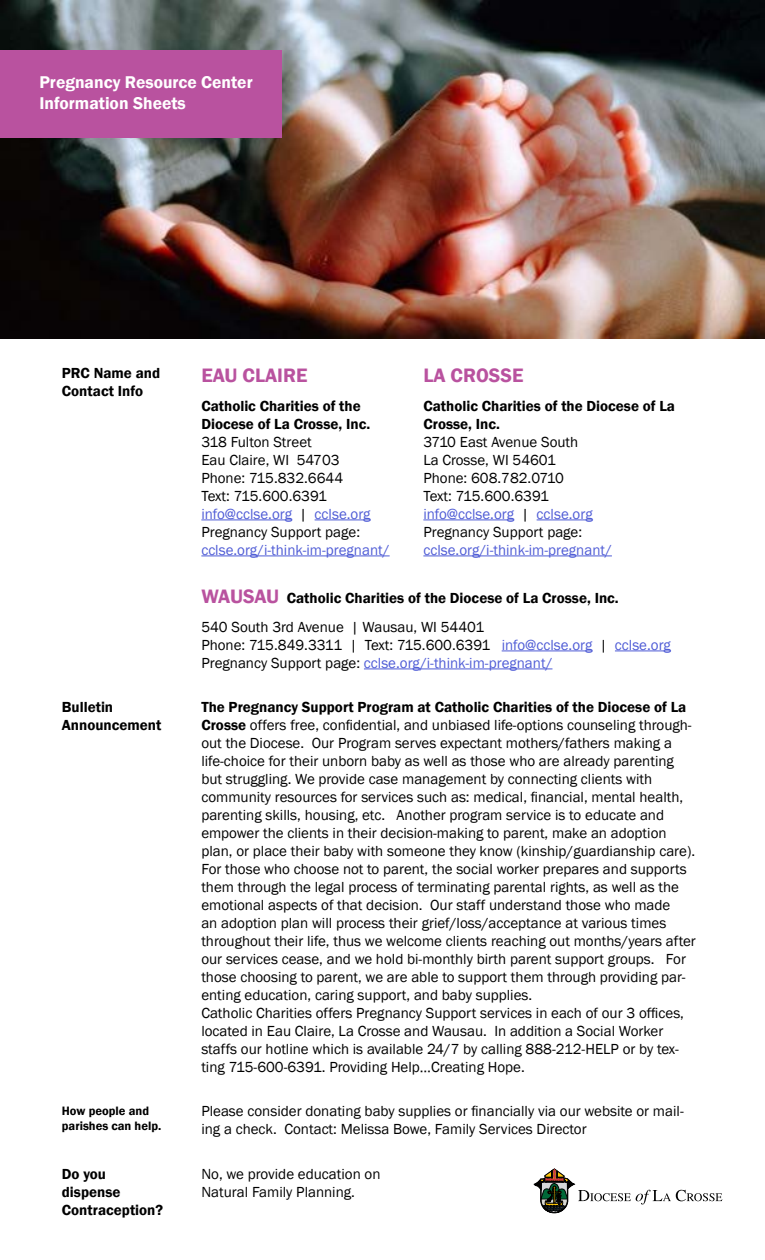
<style>
.page{position:relative;width:765px;height:1260px;background:#fff}
.page>*{position:absolute;margin:0;border:0;box-sizing:border-box;transform-origin:0 0}
.t1{font:600 20px "Franklin Gothic";color:#b9529f}
.t2{font:600 17.5px/21px "Franklin Gothic";color:#fff}
.t3{font:15px/18px "Franklin Gothic";color:#000}
.t4{font:600 15px/18px "Franklin Gothic";color:#000}
.t5{font:15px "Franklin Gothic";color:#4f5cd6}
.t6{font:600 12.5px/15px "Franklin Gothic";color:#000}
.s1{color:#4f5cd6}
.s2{font-size:20px;color:#b9529f}
.s3{font-weight:400}
.s4{font-weight:600}
</style>
<div class="page">
<img style="left:0;top:0;width:765px;height:339px">
<hr style="left:201px;top:520px;width:91px;height:1px;background:#4f5cd6">
<hr style="left:315px;top:520px;width:56px;height:1px;background:#4f5cd6">
<hr style="left:201px;top:556px;width:189px;height:1px;background:#4f5cd6">
<hr style="left:423px;top:520px;width:91px;height:1px;background:#4f5cd6">
<hr style="left:537px;top:520px;width:56px;height:1px;background:#4f5cd6">
<hr style="left:423px;top:556px;width:189px;height:1px;background:#4f5cd6">
<hr style="left:502px;top:651px;width:90px;height:1px;background:#4f5cd6">
<hr style="left:615px;top:651px;width:56px;height:1px;background:#4f5cd6">
<hr style="left:364px;top:669px;width:188px;height:1px;background:#4f5cd6">
<svg style="left:534px;top:1169px;width:188px;height:45px"></svg>
<div style="left:0;top:51px;width:282px;height:87px;background:#b9529f"></div>
<p class="t2" style="left:39px;top:72px;width:215px">Pregnancy Resource Center<br>Information Sheets</p>
<p class="t4" style="left:62px;top:364px;width:100px">PRC Name and<br>Contact Info</p>
<h1 class="t1" style="left:201px;top:363px;width:108px">EAU CLAIRE</h1>
<p class="t4" style="left:201px;top:397px;width:170px">Catholic Charities of the<br>Diocese of La Crosse, Inc.</p>
<p class="t3" style="left:201px;top:433px;width:171px">318 Fulton Street<br>Eau Claire, WI 54703<br>Phone: 715.832.6644<br>Text: 715.600.6391 <span class="s1">info@cclse.org</span> | <span class="s1">cclse.org<br></span>Pregnancy Support page:</p>
<p class="t5" style="left:201px;top:540px;width:190px">cclse.org/i-think-im-pregnant/</p>
<h1 class="t1" style="left:423px;top:363px;width:102px">LA CROSSE</h1>
<p class="t4" style="left:423px;top:397px;width:253px">Catholic Charities of the Diocese of La<br>Crosse, Inc.</p>
<p class="t3" style="left:423px;top:433px;width:171px">3710 East Avenue South<br>La Crosse, WI 54601<br>Phone: 608.782.0710<br>Text: 715.600.6391 <span class="s1">info@cclse.org</span> | <span class="s1">cclse.org<br></span>Pregnancy Support page:</p>
<p class="t5" style="left:423px;top:540px;width:190px">cclse.org/i-think-im-pregnant/</p>
<p class="t4" style="left:201px;top:583px;width:419px;line-height:29.2px"><span class="s2">WAUSAU</span> Catholic Charities of the Diocese of La Crosse, Inc.<br><span class="s3">540 South 3rd Avenue | Wausau, WI 54401</span></p>
<p class="t3" style="left:201px;top:636px;width:471px">Phone: 715.849.3311 | Text: 715.600.6391 <span class="s1">info@cclse.org</span> | <span class="s1">cclse.org<br></span>Pregnancy Support page: <span class="s1">cclse.org/i-think-im-pregnant/</span></p>
<p class="t4" style="left:62px;top:698px;width:101px">Bulletin<br>Announcement</p>
<p class="t3" style="left:201px;top:698px;width:496px"><span class="s4">The Pregnancy Support Program at Catholic Charities of the Diocese of La Crosse</span> offers free, confidential, and unbiased life-options counseling through&shy;out the Diocese. Our Program serves expectant mothers/fathers making a life-choice for their unborn baby as well as those who are already parenting but struggling. We provide case management by connecting clients with community resources for services such as: medical, financial, mental health, parenting skills, housing, etc. Another program service is to educate and empower the clients in their decision-making to parent, make an adoption plan, or place their baby with someone they know (kinship/guardianship care).<br>For those who choose not to parent, the social worker prepares and supports them through the legal process of terminating parental rights, as well as the emotional aspects of that decision. Our staff understand those who made<br>an adoption plan will process their grief/loss/acceptance at various times throughout their life, thus we welcome clients reaching out months/years after our services cease, and we hold bi-monthly birth parent support groups. For those choosing to parent, we are able to support them through providing par&shy;enting education, caring support, and baby supplies.<br>Catholic Charities offers Pregnancy Support services in each of our 3 offices, located in Eau Claire, La Crosse and Wausau. In addition a Social Worker staffs our hotline which is available 24/7 by calling 888-212-HELP or by tex&shy;ting 715-600-6391. Providing Help…Creating Hope.</p>
<p class="t6" style="left:62px;top:1103px;width:101px">How people and parishes can help.</p>
<p class="t3" style="left:201px;top:1103px;width:484px">Please consider donating baby supplies or financially via our website or mail&shy;ing a check. Contact: Melissa Bowe, Family Services Director</p>
<p class="t4" style="left:62px;top:1165px;width:103px">Do you dispense<br>Contraception?</p>
<p class="t3" style="left:201px;top:1165px;width:181px">No, we provide education on<br>Natural Family Planning.</p>
</div>
